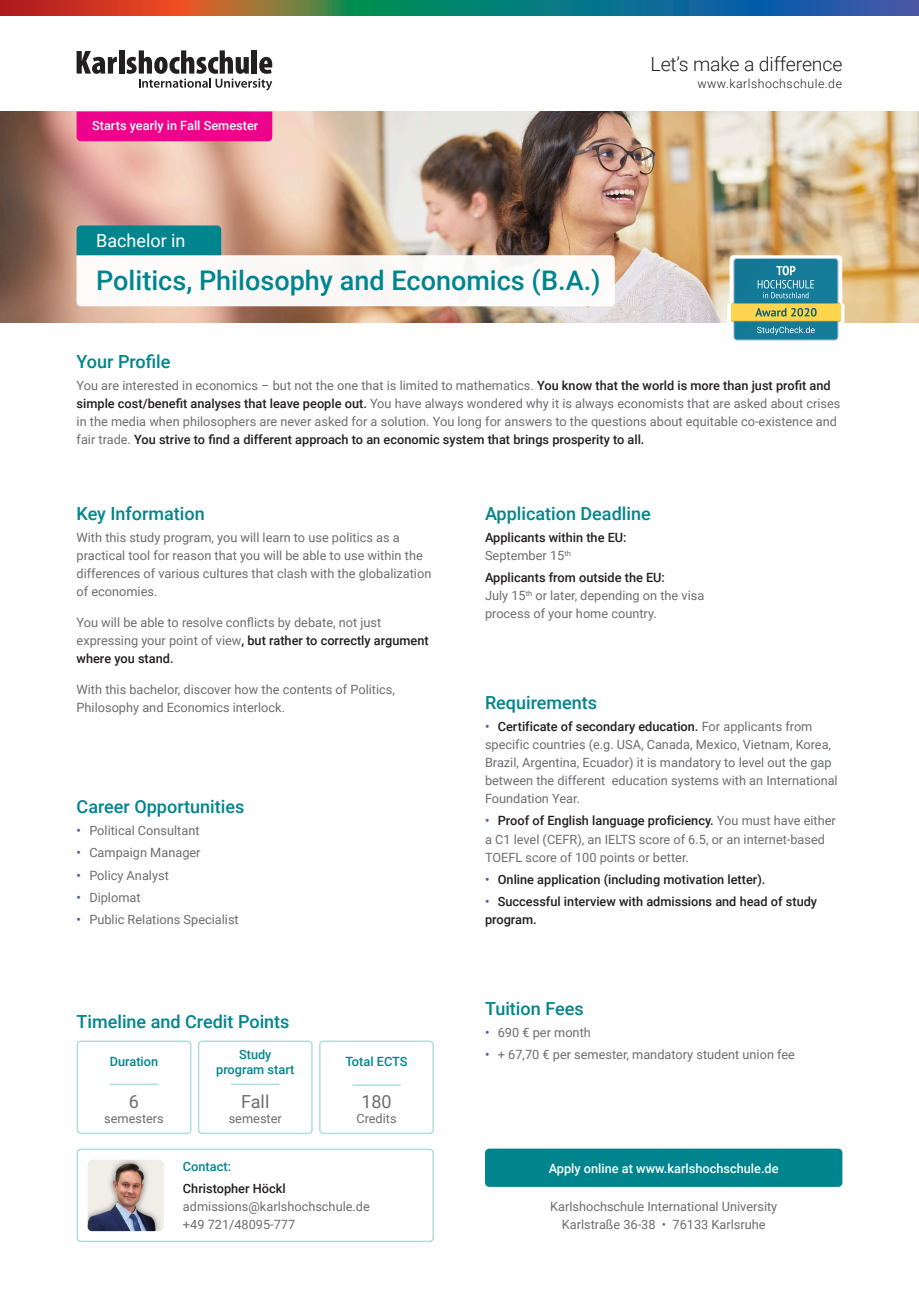
<style>
.page{position:relative;width:919px;height:1289px;background:#fff}
.page>*{position:absolute;margin:0;border:0;box-sizing:border-box;transform-origin:0 0}
.Headline_Header{font:500 27px "Roboto";color:#00858e}
.t1{font:300 19.5px "Roboto";letter-spacing:-.01em;color:#231f20}
.Headline_Fließtext{font:500 18px "Roboto";color:#00858e}
.t2{font:18px "Roboto";color:#fff}
.t3{font:18px "Roboto";color:#6c6d70}
.Fließtext{font:12.75px/18px "Roboto";color:#6c6d70}
.Fließtext-2{font:500 12.75px/18px "Roboto";color:#231f20}
.t4{font:500 12.75px "Roboto";color:#fff}
.t5{font:500 12.75px/15.3px "Roboto";color:#00858e;text-align:center}
.t6{font:300 12.3px "Roboto";letter-spacing:.04em;color:#231f20}
.s1{font-weight:500;color:#231f20}
.s2{font-weight:500;color:#4d57a5}
.s3{font-weight:400;color:#6c6d70}
.s4{color:#4d57a5}
</style>
<div class="page">
<svg style="left:0;top:0;width:918px;height:16px;background:#4c6467"></svg>
<svg style="left:77px;top:51px;width:40px;height:23px"></svg>
<div style="left:119px;top:50px;width:5px;height:24px;background:#231f20"></div>
<svg style="left:126px;top:50px;width:146px;height:40px"></svg>
<div style="left:77px;top:1148px;width:357px;height:94px;border:2px solid #afdedb;border-radius:4px"></div>
<img style="left:88px;top:1159px;width:76px;height:72px">
<div style="left:485px;top:1148px;width:357px;height:38px;background:#00858e;border-radius:4px"></div>
<div style="left:77px;top:1040px;width:114px;height:94px;border:2px solid #afdedb;border-radius:4px"></div>
<hr style="left:110px;top:1083px;width:48px;height:2px;background:#afdedb">
<div style="left:198px;top:1040px;width:115px;height:94px;border:2px solid #afdedb;border-radius:4px"></div>
<hr style="left:231px;top:1083px;width:48px;height:2px;background:#afdedb">
<div style="left:319px;top:1040px;width:115px;height:94px;border:2px solid #afdedb;border-radius:4px"></div>
<hr style="left:352px;top:1084px;width:49px;height:1px;background:#afdedb">
<img style="left:0;top:111px;width:918px;height:211px">
<svg style="left:77px;top:225px;width:537px;height:81px"></svg>
<div style="left:77px;top:111px;width:195px;height:30px;background:#ed028c"></div>
<div style="left:729px;top:255px;width:113px;height:89px;background:linear-gradient(to right,#fcfdfe,#fcfdfe);border-radius:4px"></div>
<svg style="left:727px;top:258px;width:117px;height:82px;background:#629c96"></svg>
<p class="t4" style="left:92px;top:117px;width:168px">Starts yearly in Fall Semester</p>
<p class="t2" style="left:96px;top:228px;width:91px">Bachelor in</p>
<p class="Headline_Header" style="left:96px;top:261px;width:506px">Politics, Philosophy and Economics (B.A.)</p>
<h2 class="t1" style="left:650px;top:50px;width:193px">Let’s make a difference</h2>
<p class="t6" style="left:697px;top:75px;width:146px">www.karlshochschule.de</p>
<p class="Headline_Fließtext" style="left:77px;top:348px;width:95px">Your Profile</p>
<p class="Fließtext" style="left:77px;top:376px;width:765px">You are interested in economics – but not the one that is limited to mathematics. <span class="s1">You know that the world is more than just profit and simple cost/benefit analyses that leave people out.</span> You have always wondered why it is always economists that are asked about crises in the media when philosophers are never asked for a solution. You long for answers to the questions about equitable co-existence and fair trade. <span class="s1">You strive to find a different approach to an economic system that brings prosperity to all.</span></p>
<p class="Headline_Fließtext" style="left:77px;top:500px;width:130px">Key Information</p>
<p class="Fließtext" style="left:77px;top:528px;width:356px">With this study program, you will learn to use politics as a practical tool for reason that you will be able to use within the differences of various cultures that clash with the globalization of economies.</p>
<p class="Fließtext" style="left:77px;top:612px;width:353px">You will be able to resolve conflicts by debate, not just expressing your point of view<span class="s1">, but rather to correctly argument where you stand.</span></p>
<p class="Fließtext" style="left:77px;top:679px;width:320px">With this bachelor, discover how the contents of Politics,<br>Philosophy and Economics interlock.</p>
<p class="Headline_Fließtext" style="left:77px;top:793px;width:169px">Career Opportunities</p>
<p class="Fließtext" style="left:77px;top:821px;width:124px"><span class="s2">•</span> Political Consultant</p>
<p class="Fließtext" style="left:77px;top:843px;width:125px"><span class="s2">•</span> Campaign Manager</p>
<p class="Fließtext" style="left:77px;top:865px;width:94px"><span class="s2">•</span> Policy Analyst</p>
<p class="Fließtext" style="left:77px;top:887px;width:66px"><span class="s2">•</span> Diplomat</p>
<p class="Fließtext" style="left:77px;top:910px;width:164px"><span class="s2">•</span> Public Relations Specialist</p>
<h3 class="Headline_Fließtext" style="left:77px;top:1009px;width:214px">Timeline and Credit Points</h3>
<p class="t5" style="left:110px;top:1053px;width:50px">Duration</p>
<h3 class="t3" style="left:129px;top:1088px;width:12px">6</h3>
<p class="Fließtext" style="left:104px;top:1108px;width:61px">semesters</p>
<p class="t5" style="left:216px;top:1046px;width:80px">Study program start</p>
<h3 class="t3" style="left:241px;top:1088px;width:30px">Fall</h3>
<p class="Fließtext" style="left:229px;top:1108px;width:55px">semester</p>
<p class="t5" style="left:345px;top:1053px;width:63px">Total ECTS</p>
<h3 class="t3" style="left:361px;top:1088px;width:32px">180</h3>
<p class="Fließtext" style="left:356px;top:1108px;width:42px">Credits</p>
<p class="t5" style="left:183px;top:1158px;width:50px">Contact:</p>
<p class="Fließtext-2" style="left:183px;top:1179px;width:104px">Christopher Höckl</p>
<p class="Fließtext" style="left:183px;top:1197px;width:188px">admissions@karlshochschule.de +49 721/48095-777</p>
<p class="Headline_Fließtext" style="left:485px;top:500px;width:167px">Application Deadline</p>
<p class="Fließtext-2" style="left:485px;top:528px;width:143px">Applicants within the EU:<br><span class="s3">September 15</span><sup>th</sup></p>
<p class="Fließtext" style="left:485px;top:568px;width:221px"><span class="s1">Applicants from outside the EU:<br></span>July 15<sup>th</sup> or later, depending on the visa process of your home country.</p>
<p class="Headline_Fließtext" style="left:485px;top:690px;width:114px">Requirements</p>
<p class="Fließtext" style="left:485px;top:717px;width:354px"><span class="s2">•</span> <span class="s1">Certificate of secondary education.</span> For applicants from specific countries (e.g. USA, Canada, Mexico, Vietnam, Korea, Brazil, Argentina, Ecuador) it is mandatory to level out the gap between the different education systems with an International Foundation Year.</p>
<p class="Fließtext" style="left:485px;top:811px;width:352px"><span class="s2">•</span> <span class="s1">Proof of English language proficiency.</span> You must have either a C1 level (CEFR), an IELTS score of 6.5, or an internet-based<br>TOEFL score of 100 points or better.</p>
<p class="Fließtext-2" style="left:485px;top:869px;width:282px"><span class="s4">•</span> Online application (including motivation letter).</p>
<p class="Fließtext-2" style="left:485px;top:892px;width:333px"><span class="s4">•</span> Successful interview with admissions and head of study program.</p>
<p class="Headline_Fließtext" style="left:485px;top:995px;width:100px">Tuition Fees</p>
<p class="Fließtext" style="left:485px;top:1022px;width:107px"><span class="s2">•</span> 690 € per month</p>
<p class="Fließtext" style="left:485px;top:1045px;width:311px"><span class="s2">•</span> + 67,70 € per semester, mandatory student union fee</p>
<p class="t4" style="left:548px;top:1158px;width:231px">Apply online at www.karlshochschule.de</p>
<p class="Fließtext" style="left:550px;top:1196px;width:229px;text-align:center">Karlshochschule International University<br>Karlstraße 36-38 • 76133 Karlsruhe</p>
</div>
